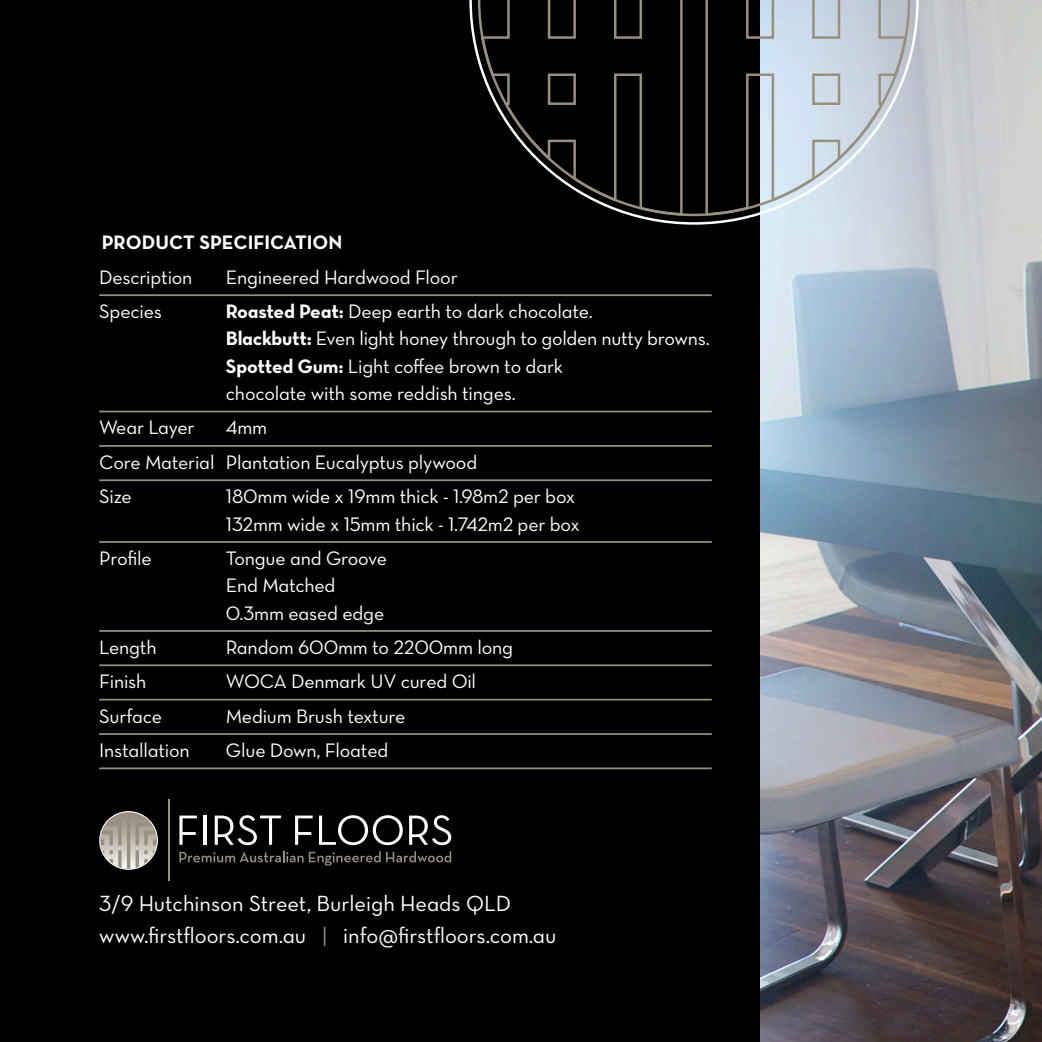
<style>
.page{position:relative;width:1042px;height:1042px;background:#000}
.page>*{position:absolute;margin:0;border:0;box-sizing:border-box;transform-origin:0 0}
.t1{font:22.4px/31.7px "Neutra Text Book Alt";color:#fff}
.t2{font:19.95px/27.3px "Neutra Text Book Alt";letter-spacing:-.01em;color:#fff}
.t3{font:19.95px "Neutra Text Bold Alt";color:#fff}
.s1{font-family:"Neutra Text Bold Alt"}
.s2{color:#979080}
</style>
<div class="page">
<img style="left:760px;top:0;width:282px;height:1042px">
<hr style="left:99px;top:294px;width:613px;height:2px;background:#979080">
<hr style="left:99px;top:411px;width:613px;height:1px;background:#979080">
<hr style="left:99px;top:445px;width:613px;height:2px;background:#979080">
<hr style="left:99px;top:479px;width:613px;height:2px;background:#979080">
<hr style="left:99px;top:541px;width:613px;height:2px;background:#979080">
<hr style="left:99px;top:630px;width:613px;height:2px;background:#979080">
<hr style="left:99px;top:664px;width:613px;height:2px;background:#979080">
<hr style="left:99px;top:699px;width:613px;height:1px;background:#979080">
<hr style="left:99px;top:733px;width:613px;height:2px;background:#979080">
<hr style="left:99px;top:767px;width:613px;height:2px;background:#979080">
<svg style="left:99px;top:811px;width:59px;height:59px"></svg>
<div style="left:100px;top:812px;width:57px;height:56px;background:#979080;border-radius:50%"></div>
<svg style="left:100px;top:817px;width:57px;height:51px"></svg>
<svg style="left:179px;top:851px;width:124px;height:11px"></svg>
<svg style="left:309px;top:851px;width:142px;height:14px"></svg>
<svg style="left:179px;top:815px;width:18px;height:30px"></svg>
<hr style="left:203px;top:815px;width:4px;height:30px;background:#fff">
<svg style="left:215px;top:815px;width:66px;height:30px"></svg>
<svg style="left:295px;top:815px;width:18px;height:30px"></svg>
<svg style="left:319px;top:815px;width:84px;height:30px"></svg>
<svg style="left:409px;top:815px;width:42px;height:30px"></svg>
<hr style="left:168px;top:800px;width:1px;height:81px;background:#979080">
<svg style="left:469px;top:0;width:449px;height:225px"></svg>
<svg style="left:684px;top:0;width:20px;height:216px"></svg>
<svg style="left:704px;top:0;width:207px;height:217px"></svg>
<svg style="left:477px;top:0;width:207px;height:217px"></svg>
<p class="t3" style="left:102px;top:230px;width:242px">PRODUCT SPECIFICATION</p>
<p class="t2" style="left:99px;top:263px;width:95px">Description</p>
<p class="t2" style="left:226px;top:263px;width:233px">Engineered Hardwood Floor</p>
<p class="t2" style="left:99px;top:297px;width:64px">Species</p>
<p class="t2" style="left:226px;top:297px;width:485px"><span class="s1">Roasted Peat:</span> Deep earth to dark chocolate.<br><span class="s1">Blackbutt:</span> Even light honey through to golden nutty browns.<br><span class="s1">Spotted Gum:</span> Light coffee brown to dark<br>chocolate with some reddish tinges.</p>
<p class="t2" style="left:99px;top:414px;width:97px">Wear Layer</p>
<p class="t2" style="left:99px;top:410px;width:380px;line-height:34.3px;text-indent:127px">4mm<br>Core Material Plantation Eucalyptus plywood<br>Size</p>
<p class="t2" style="left:226px;top:482px;width:355px">180mm wide x 19mm thick - 1.98m2 per box<br>132mm wide x 15mm thick - 1.742m2 per box</p>
<p class="t2" style="left:99px;top:544px;width:54px">Profile</p>
<p class="t2" style="left:226px;top:544px;width:163px">Tongue and Groove<br>End Matched<br>0.3mm eased edge</p>
<p class="t2" style="left:99px;top:633px;width:59px">Length</p>
<p class="t2" style="left:226px;top:633px;width:289px">Random 600mm to 2200mm long</p>
<p class="t2" style="left:99px;top:667px;width:49px">Finish</p>
<p class="t2" style="left:226px;top:667px;width:252px">WOCA Denmark UV cured Oil</p>
<p class="t2" style="left:99px;top:702px;width:64px">Surface</p>
<p class="t2" style="left:226px;top:702px;width:181px">Medium Brush texture</p>
<p class="t2" style="left:99px;top:736px;width:92px">Installation</p>
<p class="t2" style="left:226px;top:736px;width:164px">Glue Down, Floated</p>
<p class="t1" style="left:99px;top:887px;width:459px">3/9 Hutchinson Street, Burleigh Heads QLD www.firstfloors.com.au <span class="s2">|</span> info@firstfloors.com.au</p>
</div>
